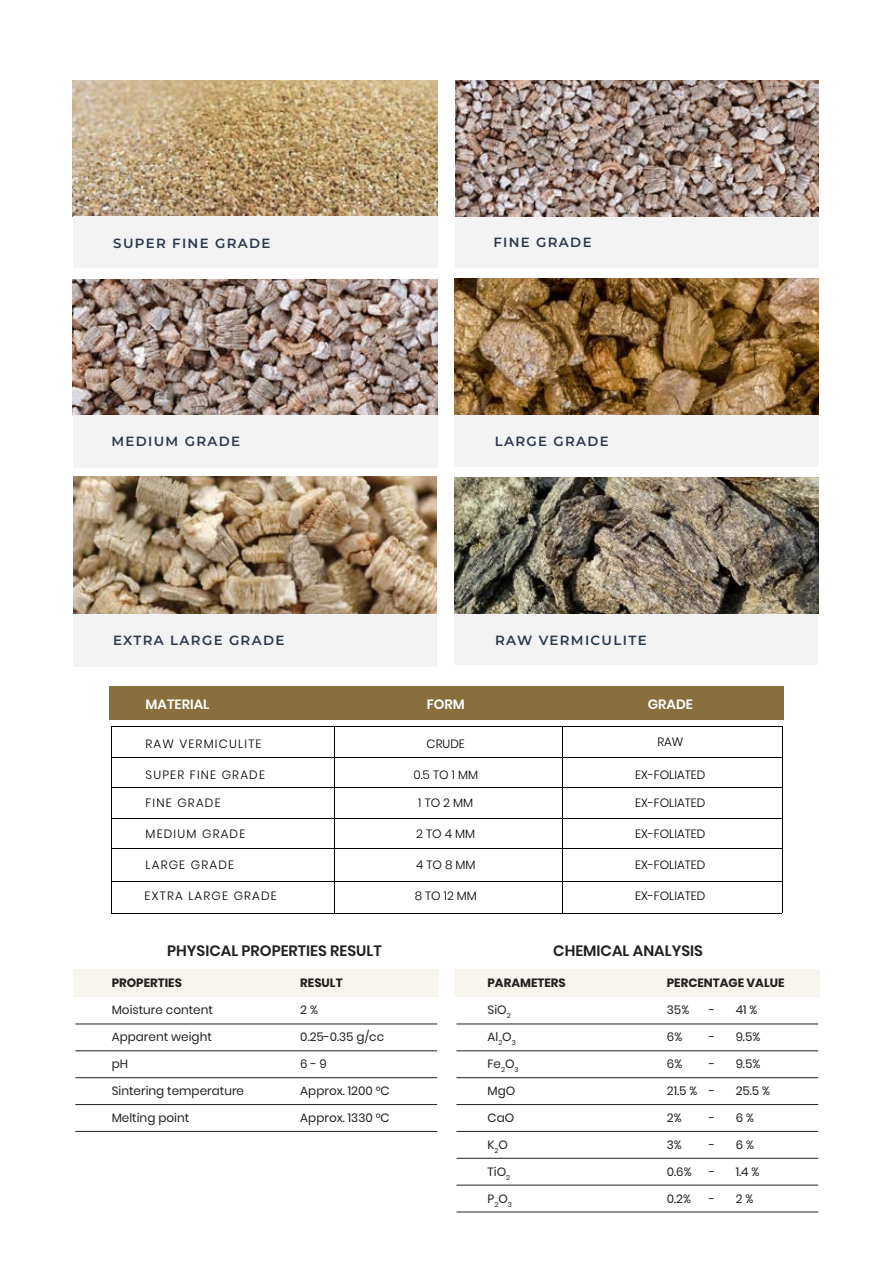
<style>
.page{position:relative;width:893px;height:1263px;background:#fff}
.page>*{position:absolute;margin:0;border:0;box-sizing:border-box;transform-origin:0 0}
.t1{font:600 15px "Poppins";color:#231f20}
.t2{font:600 13.5px "Poppins";color:#fff}
.t3{font:600 13.35px "Montserrat";letter-spacing:.1em;color:#2b394c}
.t4{font:12px "Poppins";color:#231f20}
.t5{font:300 12px "Poppins";letter-spacing:.1em;color:#000}
.t6{font:300 12px "Poppins";color:#000}
.t7{font:700 12px "Poppins";color:#231f20}
</style>
<div class="page">
<img style="left:73px;top:477px;width:363px;height:137px">
<div style="left:73px;top:614px;width:363px;height:53px;background:#f3f3f3"></div>
<img style="left:73px;top:81px;width:364px;height:135px">
<div style="left:73px;top:217px;width:364px;height:51px;background:#f3f3f3"></div>
<img style="left:73px;top:279px;width:364px;height:136px">
<div style="left:73px;top:415px;width:364px;height:53px;background:#f3f3f3"></div>
<img style="left:454px;top:279px;width:365px;height:136px">
<div style="left:454px;top:415px;width:365px;height:51px;background:#f3f3f3"></div>
<img style="left:455px;top:81px;width:364px;height:136px">
<div style="left:455px;top:217px;width:364px;height:50px;background:#f3f3f3"></div>
<img style="left:455px;top:478px;width:364px;height:136px">
<div style="left:454px;top:614px;width:364px;height:50px;background:#f3f3f3"></div>
<hr style="left:112px;top:726px;width:222px;height:1px;background:#010101">
<hr style="left:335px;top:726px;width:227px;height:1px;background:#010101">
<hr style="left:563px;top:726px;width:219px;height:1px;background:#010101">
<hr style="left:111px;top:727px;width:1px;height:30px;background:#010101">
<hr style="left:334px;top:727px;width:1px;height:30px;background:#010101">
<hr style="left:562px;top:727px;width:1px;height:30px;background:#010101">
<hr style="left:782px;top:727px;width:1px;height:30px;background:#010101">
<hr style="left:112px;top:757px;width:222px;height:1px;background:#010101">
<hr style="left:334px;top:757px;width:228px;height:1px;background:#010101">
<hr style="left:562px;top:757px;width:220px;height:1px;background:#010101">
<svg style="left:111px;top:757px;width:1px;height:31px"></svg>
<hr style="left:112px;top:787px;width:222px;height:1px;background:#010101">
<svg style="left:334px;top:758px;width:1px;height:29px"></svg>
<hr style="left:334px;top:787px;width:228px;height:1px;background:#010101">
<svg style="left:562px;top:758px;width:1px;height:29px"></svg>
<hr style="left:562px;top:787px;width:220px;height:1px;background:#010101">
<svg style="left:782px;top:757px;width:1px;height:31px"></svg>
<hr style="left:111px;top:788px;width:1px;height:30px;background:#010101">
<hr style="left:334px;top:788px;width:1px;height:30px;background:#010101">
<hr style="left:562px;top:788px;width:1px;height:30px;background:#010101">
<hr style="left:782px;top:788px;width:1px;height:30px;background:#010101">
<hr style="left:112px;top:818px;width:222px;height:1px;background:#010101">
<hr style="left:334px;top:818px;width:228px;height:1px;background:#010101">
<hr style="left:562px;top:818px;width:220px;height:1px;background:#010101">
<svg style="left:111px;top:818px;width:1px;height:31px"></svg>
<hr style="left:112px;top:848px;width:222px;height:1px;background:#010101">
<svg style="left:334px;top:819px;width:1px;height:29px"></svg>
<hr style="left:334px;top:848px;width:228px;height:1px;background:#010101">
<svg style="left:562px;top:819px;width:1px;height:29px"></svg>
<hr style="left:562px;top:848px;width:220px;height:1px;background:#010101">
<svg style="left:782px;top:818px;width:1px;height:31px"></svg>
<hr style="left:111px;top:849px;width:1px;height:32px;background:#010101">
<hr style="left:112px;top:881px;width:222px;height:1px;background:#010101">
<hr style="left:334px;top:849px;width:1px;height:32px;background:#010101">
<hr style="left:562px;top:849px;width:1px;height:32px;background:#010101">
<hr style="left:782px;top:849px;width:1px;height:32px;background:#010101">
<hr style="left:334px;top:881px;width:228px;height:1px;background:#010101">
<hr style="left:562px;top:881px;width:220px;height:1px;background:#010101">
<hr style="left:111px;top:881px;width:1px;height:32px;background:#010101">
<hr style="left:112px;top:913px;width:222px;height:1px;background:#010101">
<hr style="left:334px;top:881px;width:1px;height:32px;background:#010101">
<hr style="left:562px;top:881px;width:1px;height:32px;background:#010101">
<hr style="left:782px;top:881px;width:1px;height:32px;background:#010101">
<hr style="left:334px;top:913px;width:228px;height:1px;background:#010101">
<hr style="left:562px;top:913px;width:220px;height:1px;background:#010101">
<div style="left:110px;top:686px;width:674px;height:34px;background:#886f3d"></div>
<div style="left:74px;top:969px;width:365px;height:27px;background:#f8f5ee"></div>
<hr style="left:75px;top:1024px;width:362px;height:1px;background:#231f20">
<hr style="left:75px;top:1050px;width:362px;height:1px;background:#231f20">
<hr style="left:75px;top:1077px;width:362px;height:1px;background:#231f20">
<hr style="left:75px;top:1104px;width:362px;height:1px;background:#231f20">
<hr style="left:75px;top:1131px;width:362px;height:1px;background:#231f20">
<div style="left:455px;top:969px;width:365px;height:27px;background:#f8f5ee"></div>
<hr style="left:456px;top:1024px;width:362px;height:1px;background:#231f20">
<hr style="left:456px;top:1050px;width:362px;height:1px;background:#231f20">
<hr style="left:456px;top:1077px;width:362px;height:1px;background:#231f20">
<hr style="left:456px;top:1104px;width:362px;height:1px;background:#231f20">
<hr style="left:456px;top:1131px;width:362px;height:1px;background:#231f20">
<hr style="left:456px;top:1158px;width:362px;height:1px;background:#231f20">
<hr style="left:456px;top:1185px;width:362px;height:1px;background:#231f20">
<hr style="left:456px;top:1212px;width:362px;height:1px;background:#231f20">
<p class="t3" style="left:113px;top:234px;width:159px">SUPER FINE GRADE</p>
<p class="t3" style="left:493px;top:233px;width:100px">FINE GRADE</p>
<p class="t3" style="left:111px;top:433px;width:130px">MEDIUM GRADE</p>
<p class="t3" style="left:495px;top:432px;width:116px">LARGE GRADE</p>
<p class="t3" style="left:113px;top:632px;width:173px">EXTRA LARGE GRADE</p>
<p class="t3" style="left:495px;top:631px;width:153px">RAW VERMICULITE</p>
<p class="t2" style="left:145px;top:697px;width:66px">MATERIAL</p>
<p class="t2" style="left:427px;top:697px;width:40px">FORM</p>
<p class="t2" style="left:648px;top:697px;width:47px">GRADE</p>
<p class="t5" style="left:145px;top:736px;width:118px">RAW VERMICULITE</p>
<p class="t5" style="left:427px;top:736px;width:40px">CRUDE</p>
<p class="t5" style="left:657px;top:734px;width:27px">RAW</p>
<p class="t5" style="left:145px;top:767px;width:121px">SUPER FINE GRADE</p>
<p class="t5" style="left:413px;top:767px;width:66px">0.5 TO 1 MM</p>
<p class="t6" style="left:635px;top:767px;width:72px">EX-FOLIATED</p>
<p class="t5" style="left:145px;top:796px;width:77px">FINE GRADE</p>
<p class="t5" style="left:418px;top:796px;width:56px">1TO2MM</p>
<p class="t6" style="left:635px;top:796px;width:72px">EX-FOLIATED</p>
<p class="t5" style="left:145px;top:827px;width:101px">MEDIUM GRADE</p>
<p class="t5" style="left:416px;top:827px;width:61px">2TO4MM</p>
<p class="t6" style="left:635px;top:827px;width:72px">EX-FOLIATED</p>
<p class="t5" style="left:145px;top:858px;width:90px">LARGE GRADE</p>
<p class="t5" style="left:416px;top:858px;width:61px">4TO8MM</p>
<p class="t6" style="left:635px;top:858px;width:72px">EX-FOLIATED</p>
<p class="t5" style="left:145px;top:889px;width:134px">EXTRA LARGE GRADE</p>
<p class="t5" style="left:415px;top:889px;width:64px">8 TO 12 MM</p>
<p class="t6" style="left:635px;top:889px;width:72px">EX-FOLIATED</p>
<p class="t1" style="left:167px;top:942px;width:216px">PHYSICAL PROPERTIES RESULT</p>
<p class="t1" style="left:553px;top:942px;width:151px">CHEMICAL ANALYSIS</p>
<p class="t7" style="left:112px;top:975px;width:72px">PROPERTIES</p>
<p class="t4" style="left:112px;top:1002px;width:103px">Moisture content</p>
<p class="t4" style="left:112px;top:1029px;width:102px">Apparent weight</p>
<p class="t4" style="left:112px;top:1056px;width:18px">pH</p>
<p class="t4" style="left:112px;top:1083px;width:134px">Sintering temperature</p>
<p class="t4" style="left:112px;top:1110px;width:79px">Melting point</p>
<p class="t7" style="left:300px;top:975px;width:44px">RESULT</p>
<p class="t4" style="left:300px;top:1002px;width:19px">2 %</p>
<p class="t4" style="left:300px;top:1029px;width:85px">0.25-0.35 g/cc</p>
<p class="t4" style="left:300px;top:1056px;width:28px">6 - 9</p>
<p class="t4" style="left:300px;top:1083px;width:91px">Approx. 1200 °C</p>
<p class="t4" style="left:300px;top:1110px;width:91px">Approx. 1330 °C</p>
<p class="t7" style="left:488px;top:975px;width:80px">PARAMETERS</p>
<p class="t4" style="left:488px;top:1002px;width:25px">SiO<sub>2</sub></p>
<p class="t4" style="left:488px;top:1029px;width:30px">Al<sub>2</sub>O<sub>3</sub></p>
<p class="t4" style="left:488px;top:1056px;width:33px">Fe<sub>2</sub>O<sub>3</sub></p>
<p class="t4" style="left:488px;top:1083px;width:29px">MgO</p>
<p class="t4" style="left:488px;top:1110px;width:28px">CaO</p>
<p class="t4" style="left:488px;top:1137px;width:22px">K<sub>2</sub>O</p>
<p class="t4" style="left:488px;top:1164px;width:24px">TiO<sub>2</sub></p>
<p class="t4" style="left:488px;top:1191px;width:26px">P<sub>2</sub>O<sub>3</sub></p>
<p class="t7" style="left:667px;top:975px;width:119px">PERCENTAGE VALUE</p>
<p class="t4" style="left:667px;top:1002px;width:24px">35%</p>
<p class="t4" style="left:667px;top:1029px;width:17px">6%</p>
<p class="t4" style="left:667px;top:1056px;width:17px">6%</p>
<p class="t4" style="left:667px;top:1083px;width:32px">21.5 %</p>
<p class="t4" style="left:667px;top:1110px;width:16px">2%</p>
<p class="t4" style="left:667px;top:1137px;width:16px">3%</p>
<p class="t4" style="left:667px;top:1164px;width:26px">0.6%</p>
<p class="t4" style="left:667px;top:1191px;width:26px">0.2%</p>
<p class="t4" style="left:736px;top:1002px;width:23px">41 %</p>
<p class="t4" style="left:736px;top:1029px;width:26px">9.5%</p>
<p class="t4" style="left:736px;top:1056px;width:26px">9.5%</p>
<p class="t4" style="left:736px;top:1083px;width:36px">25.5 %</p>
<p class="t4" style="left:736px;top:1110px;width:20px">6 %</p>
<p class="t4" style="left:736px;top:1137px;width:20px">6 %</p>
<p class="t4" style="left:736px;top:1164px;width:25px">1.4 %</p>
<p class="t4" style="left:736px;top:1191px;width:19px">2 %</p>
<p class="t4" style="left:709px;top:1002px;width:7px">-</p>
<p class="t4" style="left:709px;top:1029px;width:7px">-</p>
<p class="t4" style="left:709px;top:1056px;width:7px">-</p>
<p class="t4" style="left:709px;top:1083px;width:7px">-</p>
<p class="t4" style="left:709px;top:1110px;width:7px">-</p>
<p class="t4" style="left:709px;top:1137px;width:7px">-</p>
<p class="t4" style="left:709px;top:1164px;width:7px">-</p>
<p class="t4" style="left:709px;top:1191px;width:7px">-</p>
</div>
